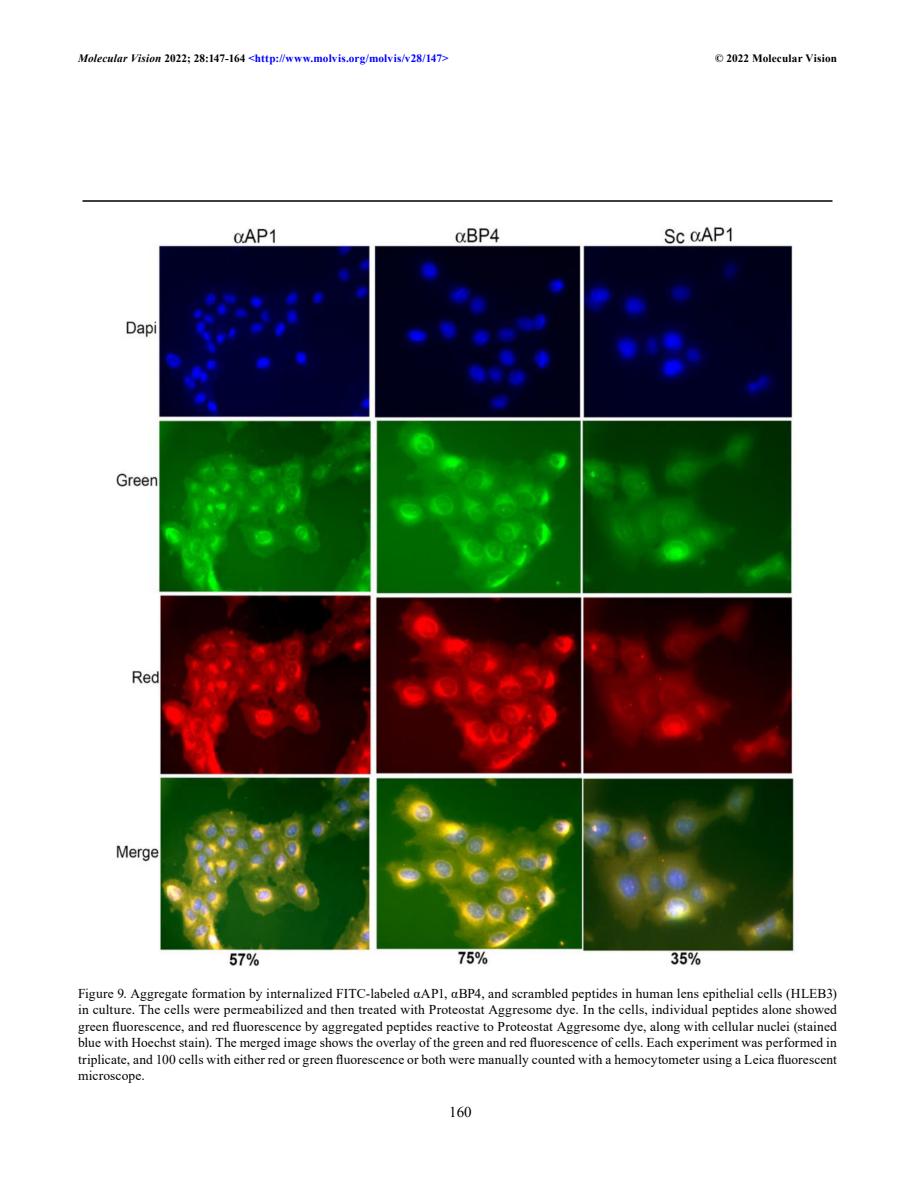
<style>
.page{position:relative;width:918px;height:1188px;background:#fff}
.page>*{position:absolute;margin:0;border:0;box-sizing:border-box;transform-origin:0 0}
.t1{font:15px "Times New Roman";color:#000}
.Fig_Caption{font:13.5px/16.5px "Times New Roman";letter-spacing:.01em;color:#000;text-align:justify}
.Header_Align_Left{font:700 11.25px "Times New Roman";letter-spacing:.015em;color:#00f}
.Header_Align_Right{font:700 11.25px "Times New Roman";letter-spacing:.015em;color:#000}
.s1{font-style:italic;color:#000}
.s2{color:#000}
</style>
<div class="page">
<img style="left:117px;top:227px;width:678px;height:739px">
<hr style="left:82px;top:200px;width:750px;height:2px;background:#000">
<p class="Header_Align_Left" style="left:78px;top:50px;width:372px"><span class="s1">Molecular Vision</span> <span class="s2">2022; 28:147-164</span> &lt;http://www.molvis.org/molvis/v28/147&gt;</p>
<p class="Header_Align_Right" style="left:715px;top:50px;width:123px">© 2022 Molecular Vision</p>
<p class="Fig_Caption" style="left:78px;top:984px;width:761px">Figure 9. Aggregate formation by internalized FITC-labeled αAP1, αBP4, and scrambled peptides in human lens epithelial cells (HLEB3) in culture. The cells were permeabilized and then treated with Proteostat Aggresome dye. In the cells, individual peptides alone showed green fluorescence, and red fluorescence by aggregated peptides reactive to Proteostat Aggresome dye, along with cellular nuclei (stained blue with Hoechst stain). The merged image shows the overlay of the green and red fluorescence of cells. Each experiment was performed in triplicate, and 100 cells with either red or green fluorescence or both were manually counted with a hemocytometer using a Leica fluorescent microscope.</p>
<p class="t1" style="left:449px;top:1102px;width:24px">160</p>
</div>
